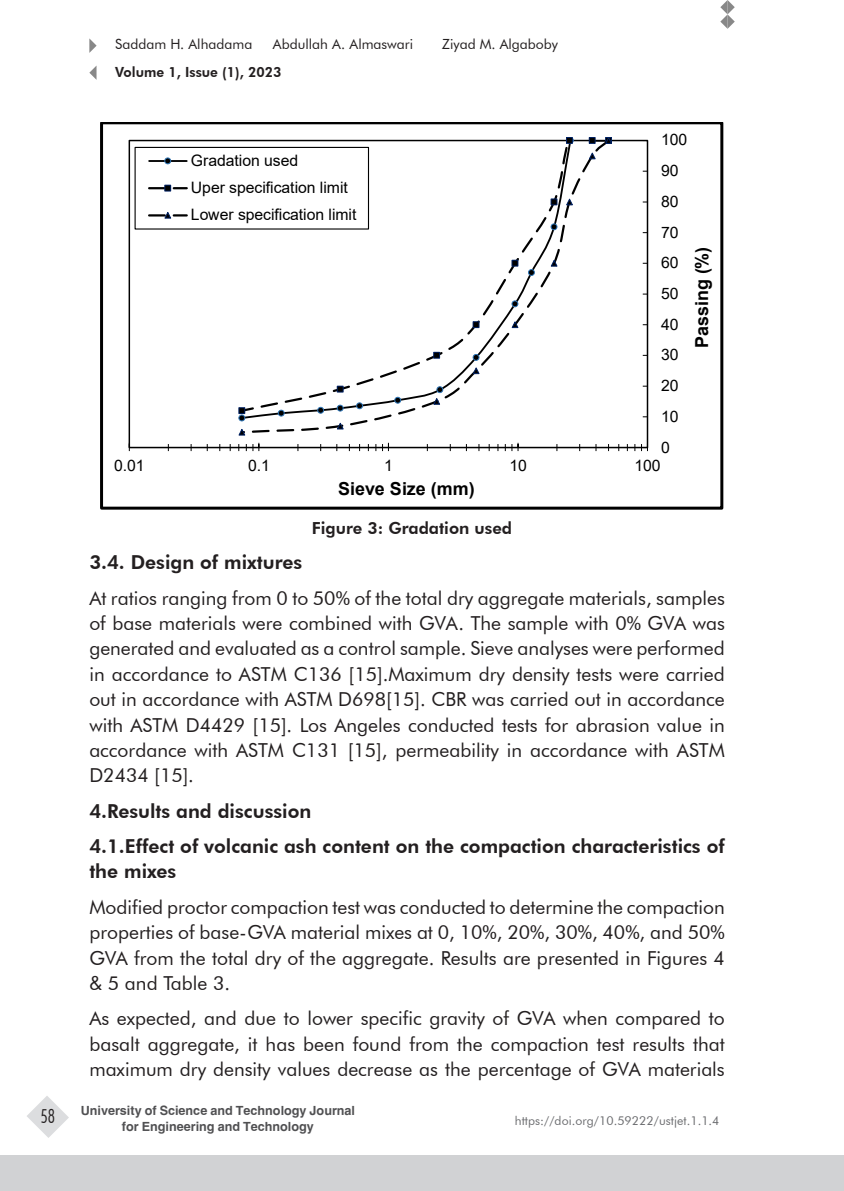
<style>
.page{position:relative;width:844px;height:1191px;background:#fff}
.page>*{position:absolute;margin:0;border:0;box-sizing:border-box;transform-origin:0 0}
.نص_الفقرات_انجليزي{font:19.25px/25.4px "Futura BT";color:#231f20;text-align:justify}
.نص_الفقرات_انجليزي-2{font:800 19.25px/25.4px "Futura BT";color:#231f20}
.t1{font:300 condensed 19.25px "Futura BT";color:#231f20}
.t2{font:700 17.85px "Arial";color:#000}
.عنوان_جدول_انجليزي{font:800 16.62px "Futura BT";color:#231f20}
.t3{font:15.75px/27.1px "Arial";color:#000}
.t4{font:14.53px/16.4px "Hacen Saudi Arabia";color:#505052;text-align:center}
.t5{font:14px "Futura BT";color:#231f20}
.t6{font:800 14px "Futura BT";color:#231f20}
.t7{font:12.25px "Futura BT";letter-spacing:.005em;color:#6c6d70}
</style>
<div class="page">
<svg style="left:27px;top:1096px;width:42px;height:42px"></svg>
<svg style="left:89px;top:38px;width:8px;height:15px"></svg>
<svg style="left:89px;top:66px;width:7px;height:13px"></svg>
<svg style="left:720px;top:0;width:14px;height:29px"></svg>
<div style="left:0;top:1155px;width:843px;height:36px;background:#d1d2d4"></div>
<svg style="left:100px;top:123px;width:623px;height:386px"></svg>
<p class="t5" style="left:115px;top:36px;width:138px">Saddam H. Alhadama</p>
<p class="t5" style="left:273px;top:36px;width:142px">Abdullah A. Almaswari</p>
<p class="t5" style="left:442px;top:36px;width:117px">Ziyad M. Algaboby</p>
<p class="t6" style="left:115px;top:63px;width:168px">Volume 1, Issue (1), 2023</p>
<p class="t3" style="left:191px;top:147px;width:167px">Gradation used<br>Uper specification limit<br>Lower specification limit</p>
<p class="t3" style="left:661px;top:126px;width:28px">100</p>
<p class="t3" style="left:661px;top:157px;width:19px">90</p>
<p class="t3" style="left:661px;top:188px;width:19px">80</p>
<p class="t3" style="left:661px;top:218px;width:19px">70</p>
<p class="t3" style="left:661px;top:249px;width:19px">60</p>
<p class="t3" style="left:661px;top:280px;width:19px">50</p>
<p class="t3" style="left:661px;top:310px;width:19px">40</p>
<p class="t3" style="left:661px;top:341px;width:19px">30</p>
<p class="t3" style="left:661px;top:372px;width:19px">20</p>
<p class="t3" style="left:661px;top:402px;width:19px">10</p>
<p class="t3" style="left:661px;top:433px;width:10px">0</p>
<p class="t3" style="left:114px;top:452px;width:32px">0.01</p>
<p class="t3" style="left:248px;top:452px;width:23px">0.1</p>
<p class="t3" style="left:384px;top:452px;width:10px">1</p>
<p class="t3" style="left:509px;top:452px;width:19px">10</p>
<p class="t3" style="left:634px;top:452px;width:28px">100</p>
<p class="t2" style="left:338px;top:476px;width:138px">Sieve Size (mm)</p>
<p class="t2" style="left:689px;top:348px;width:103px;rotate:-90deg">Passing (%)</p>
<p class="عنوان_جدول_انجليزي" style="left:312px;top:518px;width:202px">Figure 3: Gradation used</p>
<p class="نص_الفقرات_انجليزي-2" style="left:89px;top:550px;width:214px">3.4. Design of mixtures</p>
<p class="نص_الفقرات_انجليزي" style="left:89px;top:585px;width:637px">At ratios ranging from 0 to 50% of the total dry aggregate materials, samples of base materials were combined with GVA. The sample with 0% GVA was generated and evaluated as a control sample. Sieve analyses were performed in accordance to ASTM C136 [15].Maximum dry density tests were carried out in accordance with ASTM D698[15]. CBR was carried out in accordance with ASTM D4429 [15]. Los Angeles conducted tests for abrasion value in accordance with ASTM C131 [15], permeability in accordance with ASTM D2434 [15].</p>
<p class="نص_الفقرات_انجليزي-2" style="left:89px;top:798px;width:223px">4.Results and discussion</p>
<p class="نص_الفقرات_انجليزي-2" style="left:89px;top:833px;width:636px">4.1.Effect of volcanic ash content on the compaction characteristics of the mixes</p>
<p class="نص_الفقرات_انجليزي" style="left:89px;top:894px;width:636px">Modified proctor compaction test was conducted to determine the compaction properties of base-GVA material mixes at 0, 10%, 20%, 30%, 40%, and 50% GVA from the total dry of the aggregate. Results are presented in Figures 4 &amp; 5 and Table 3.</p>
<p class="نص_الفقرات_انجليزي" style="left:89px;top:1005px;width:636px">As expected, and due to lower specific gravity of GVA when compared to basalt aggregate, it has been found from the compaction test results that maximum dry density values decrease as the percentage of GVA materials</p>
<p class="t1" style="left:40px;top:1104px;width:16px">58</p>
<p class="t4" style="left:81px;top:1103px;width:276px">University of Science and Technology Journal for Engineering and Technology</p>
<p class="t7" style="left:514px;top:1112px;width:206px">https://doi.org/10.59222/ustjet.1.1.4</p>
</div>
